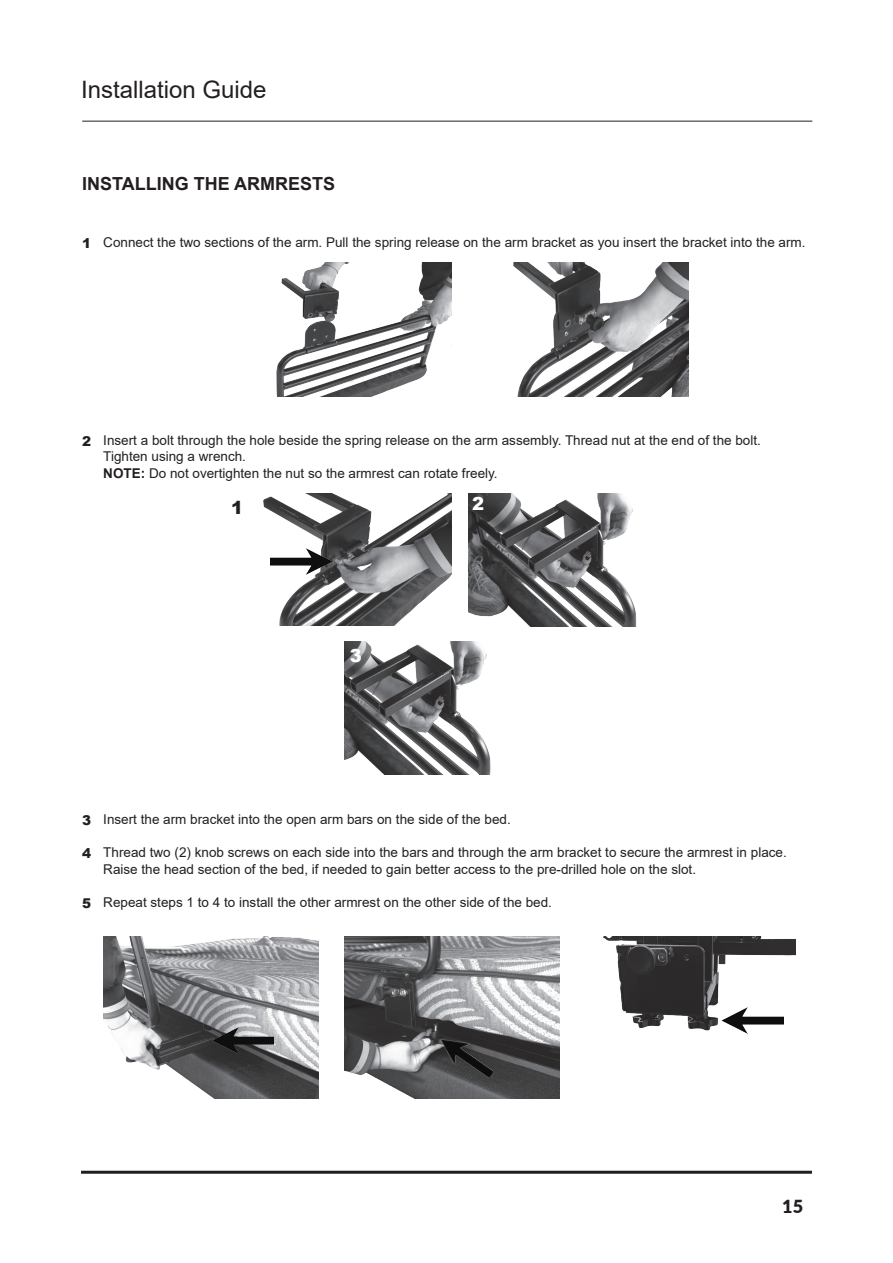
<style>
.page{position:relative;width:893px;height:1263px;background:#fff}
.page>*{position:absolute;margin:0;border:0;box-sizing:border-box;transform-origin:0 0}
.t1{font:24px "Arial";color:#231f20}
.t2{font:700 18px "Arial";color:#231f20}
.t3{font:900 18px "Lato";color:#231f20}
.t4{font:900 18px "Arial";color:#fff}
.t5{font:900 18px "Arial";color:#231f20}
.t6{font:13.5px/16.5px "Arial";color:#231f20}
.t7{font:900 13.5px "Arial";color:#231f20}
.s1{font-weight:700}
</style>
<div class="page">
<hr style="left:81px;top:1171px;width:731px;height:3px;background:#231f20">
<img style="left:276px;top:262px;width:175px;height:134px">
<img style="left:513px;top:262px;width:176px;height:134px">
<img style="left:263px;top:493px;width:188px;height:132px">
<img style="left:270px;top:547px;width:62px;height:28px">
<img style="left:344px;top:641px;width:147px;height:134px">
<hr style="left:82px;top:121px;width:730px;height:1px;background:#231f20">
<img style="left:468px;top:493px;width:169px;height:134px">
<img style="left:103px;top:937px;width:215px;height:161px">
<img style="left:212px;top:1027px;width:62px;height:28px">
<img style="left:344px;top:936px;width:215px;height:162px">
<img style="left:433px;top:1027px;width:67px;height:58px">
<img style="left:603px;top:936px;width:192px;height:95px">
<img style="left:721px;top:1006px;width:62px;height:28px">
<p class="t1" style="left:81px;top:74px;width:187px">Installation Guide</p>
<p class="t2" style="left:82px;top:171px;width:254px">INSTALLING THE ARMRESTS</p>
<p class="t7" style="left:82px;top:233px;width:11px">1</p>
<p class="t6" style="left:103px;top:234px;width:704px">Connect the two sections of the arm. Pull the spring release on the arm bracket as you insert the bracket into the arm.</p>
<p class="t7" style="left:82px;top:431px;width:11px">2</p>
<p class="t6" style="left:103px;top:432px;width:659px">Insert a bolt through the hole beside the spring release on the arm assembly. Thread nut at the end of the bolt.<br>Tighten using a wrench.</p>
<p class="t6" style="left:103px;top:465px;width:396px"><span class="s1">NOTE:</span> Do not overtighten the nut so the armrest can rotate freely.</p>
<p class="t5" style="left:231px;top:494px;width:14px">1</p>
<p class="t4" style="left:472px;top:491px;width:14px">2</p>
<p class="t4" style="left:350px;top:642px;width:14px">3</p>
<p class="t7" style="left:82px;top:811px;width:11px">3</p>
<p class="t7" style="left:82px;top:844px;width:11px">4</p>
<p class="t7" style="left:82px;top:893px;width:11px">5</p>
<p class="t6" style="left:103px;top:811px;width:409px">Insert the arm bracket into the open arm bars on the side of the bed.</p>
<p class="t6" style="left:103px;top:844px;width:685px">Thread two (2) knob screws on each side into the bars and through the arm bracket to secure the armrest in place.<br>Raise the head section of the bed, if needed to gain better access to the pre-drilled hole on the slot.</p>
<p class="t6" style="left:103px;top:894px;width:450px">Repeat steps 1 to 4 to install the other armrest on the other side of the bed.</p>
<h2 class="t3" style="left:782px;top:1193px;width:22px">15</h2>
</div>
